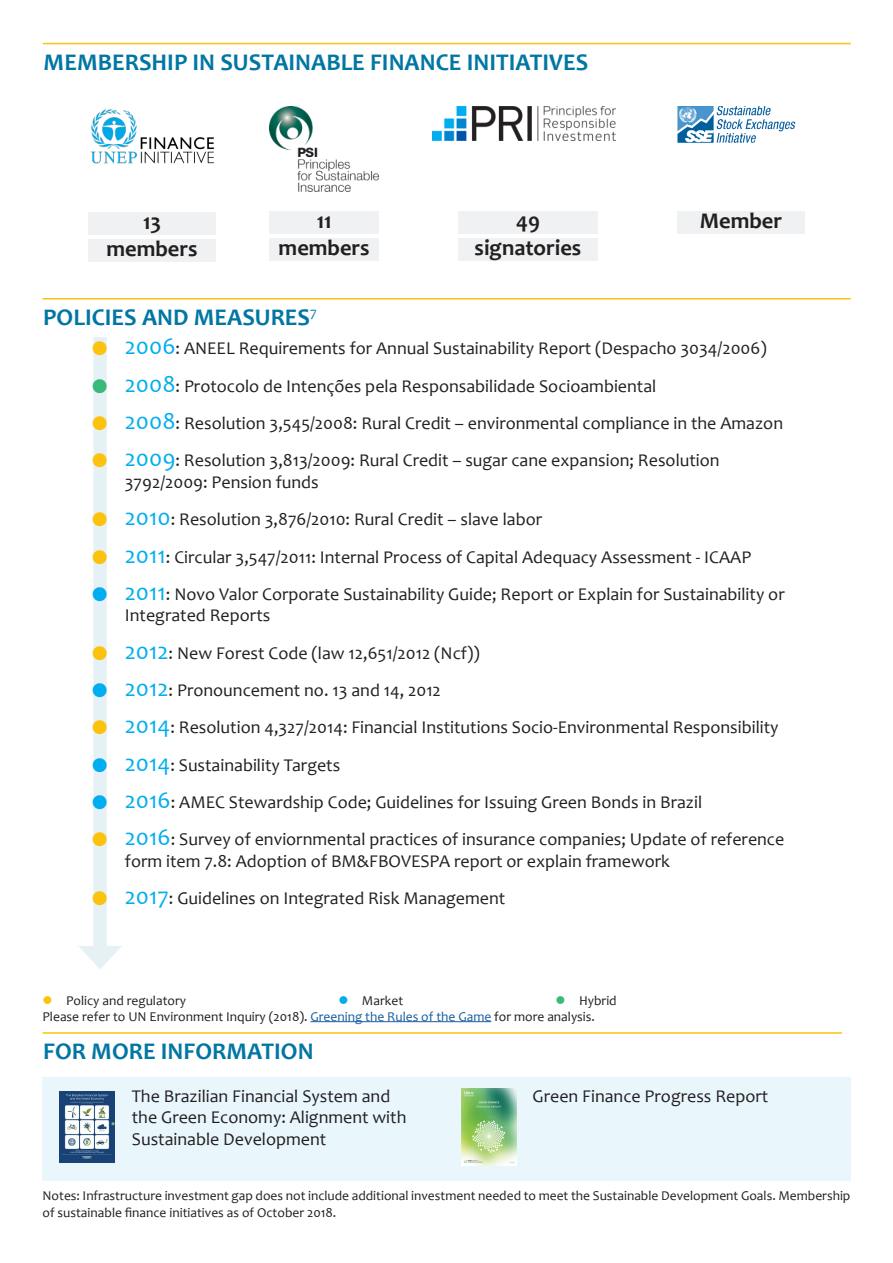
<style>
.page{position:relative;width:893px;height:1263px;background:#fff}
.page>*{position:absolute;margin:0;border:0;box-sizing:border-box;transform-origin:0 0}
.main_titles{font:700 24px "Candara";color:#0076a3}
.member_ship{font:700 22.5px "Candara";color:#231f20}
.publications{font:18px/21.6px "Candara";color:#231f20}
.source{font:13.5px/16.2px "Candara";color:#231f20}
.s1{color:#fbc30d}
.s2{font-size:24px;color:#00aeef}
.s3{color:#39b97a}
.s4{color:#00aeef}
.s5{color:#175d9e}
</style>
<div class="page">
<div style="left:43px;top:1077px;width:807px;height:104px;background:#e9f7fd"></div>
<hr style="left:43px;top:43px;width:808px;height:1px;background:#fbc30d">
<img style="left:60px;top:1091px;width:55px;height:72px">
<img style="left:462px;top:1088px;width:54px;height:77px">
<hr style="left:43px;top:298px;width:808px;height:1px;background:#fbc30d">
<hr style="left:43px;top:1032px;width:799px;height:2px;background:#fbc30d">
<div style="left:93px;top:337px;width:14px;height:618px;background:#e6f1f5"></div>
<svg style="left:79px;top:946px;width:43px;height:23px"></svg>
<img style="left:91px;top:109px;width:124px;height:54px">
<img style="left:432px;top:106px;width:183px;height:35px">
<img style="left:677px;top:106px;width:119px;height:37px">
<div style="left:88px;top:212px;width:128px;height:23px;background:#f0f1f2"></div>
<div style="left:88px;top:239px;width:128px;height:23px;background:#f0f1f2"></div>
<img style="left:269px;top:106px;width:110px;height:85px">
<div style="left:269px;top:211px;width:110px;height:23px;background:#f0f1f2"></div>
<div style="left:269px;top:238px;width:110px;height:23px;background:#f0f1f2"></div>
<div style="left:458px;top:211px;width:140px;height:23px;background:#f0f1f2"></div>
<div style="left:458px;top:238px;width:140px;height:23px;background:#f0f1f2"></div>
<div style="left:677px;top:211px;width:128px;height:23px;background:#f0f1f2"></div>
<hr style="left:310px;top:1021px;width:181px;height:1px;background:#175d9e">
<p class="main_titles" style="left:44px;top:47px;width:546px">MEMBERSHIP IN SUSTAINABLE FINANCE INITIATIVES</p>
<p class="member_ship" style="left:143px;top:207px;width:20px">13</p>
<p class="member_ship" style="left:107px;top:234px;width:93px">members</p>
<p class="member_ship" style="left:317px;top:206px;width:17px">11</p>
<p class="member_ship" style="left:279px;top:233px;width:93px">members</p>
<p class="main_titles" style="left:43px;top:302px;width:275px">POLICIES AND MEASURES<sup>7</sup></p>
<p class="member_ship" style="left:516px;top:206px;width:25px">49</p>
<p class="member_ship" style="left:475px;top:233px;width:108px">signatories</p>
<p class="member_ship" style="left:700px;top:206px;width:84px">Member</p>
<p class="publications" style="left:91px;top:338px;width:677px"><span class="s1">●</span> <span class="s2">2006</span>: ANEEL Requirements for Annual Sustainability Report (Despacho 3034/2006)</p>
<p class="publications" style="left:91px;top:375px;width:567px"><span class="s3">●</span> <span class="s2">2008</span>: Protocolo de Intenções pela Responsabilidade Socioambiental</p>
<p class="publications" style="left:91px;top:412px;width:694px"><span class="s1">●</span> <span class="s2">2008</span>: Resolution 3,545/2008: Rural Credit – environmental compliance in the Amazon</p>
<p class="publications" style="left:125px;top:449px;width:596px;text-indent:-34px"><span class="s1">●</span> <span class="s2">2009</span>: Resolution 3,813/2009: Rural Credit – sugar cane expansion; Resolution<br>3792/2009: Pension funds</p>
<p class="publications" style="left:91px;top:508px;width:453px"><span class="s1">●</span> <span class="s2">2010</span>: Resolution 3,876/2010: Rural Credit – slave labor</p>
<p class="publications" style="left:91px;top:546px;width:662px"><span class="s1">●</span> <span class="s2">2011</span>: Circular 3,547/2011: Internal Process of Capital Adequacy Assessment - ICAAP</p>
<p class="publications" style="left:125px;top:583px;width:661px;text-indent:-34px"><span class="s4">●</span> <span class="s2">2011</span>: Novo Valor Corporate Sustainability Guide; Report or Explain for Sustainability or<br>Integrated Reports</p>
<p class="publications" style="left:91px;top:642px;width:390px"><span class="s1">●</span> <span class="s2">2012</span>: New Forest Code (law 12,651/2012 (Ncf))</p>
<p class="publications" style="left:91px;top:679px;width:352px"><span class="s4">●</span> <span class="s2">2012</span>: Pronouncement no. 13 and 14, 2012</p>
<p class="publications" style="left:91px;top:716px;width:689px"><span class="s1">●</span> <span class="s2">2014</span>: Resolution 4,327/2014: Financial Institutions Socio-Environmental Responsibility</p>
<p class="publications" style="left:91px;top:754px;width:251px"><span class="s4">●</span> <span class="s2">2014</span>: Sustainability Targets</p>
<p class="publications" style="left:91px;top:791px;width:613px"><span class="s4">●</span> <span class="s2">2016</span>: AMEC Stewardship Code; Guidelines for Issuing Green Bonds in Brazil</p>
<p class="publications" style="left:125px;top:828px;width:661px;text-indent:-34px"><span class="s1">●</span> <span class="s2">2016</span>: Survey of enviornmental practices of insurance companies; Update of reference form item 7.8: Adoption of BM&amp;FBOVESPA report or explain framework</p>
<p class="publications" style="left:91px;top:887px;width:416px"><span class="s1">●</span> <span class="s2">2017</span>: Guidelines on Integrated Risk Management</p>
<p class="source" style="left:43px;top:992px;width:145px"><span class="s1">●</span> Policy and regulatory</p>
<p class="source" style="left:338px;top:992px;width:66px"><span class="s4">●</span> Market</p>
<p class="source" style="left:555px;top:992px;width:63px"><span class="s3">●</span> Hybrid</p>
<p class="source" style="left:43px;top:1008px;width:554px">Please refer to UN Environment Inquiry (2018). <span class="s5">Greening the Rules of the Game</span> for more analysis.</p>
<p class="main_titles" style="left:43px;top:1036px;width:272px">FOR MORE INFORMATION</p>
<p class="publications" style="left:132px;top:1085px;width:276px">The Brazilian Financial System and the Green Economy: Alignment with<br>Sustainable Development</p>
<p class="publications" style="left:533px;top:1085px;width:237px">Green Finance Progress Report</p>
<p class="source" style="left:43px;top:1188px;width:809px">Notes: Infrastructure investment gap does not include additional investment needed to meet the Sustainable Development Goals. Membership of sustainable finance initiatives as of October 2018.</p>
</div>
